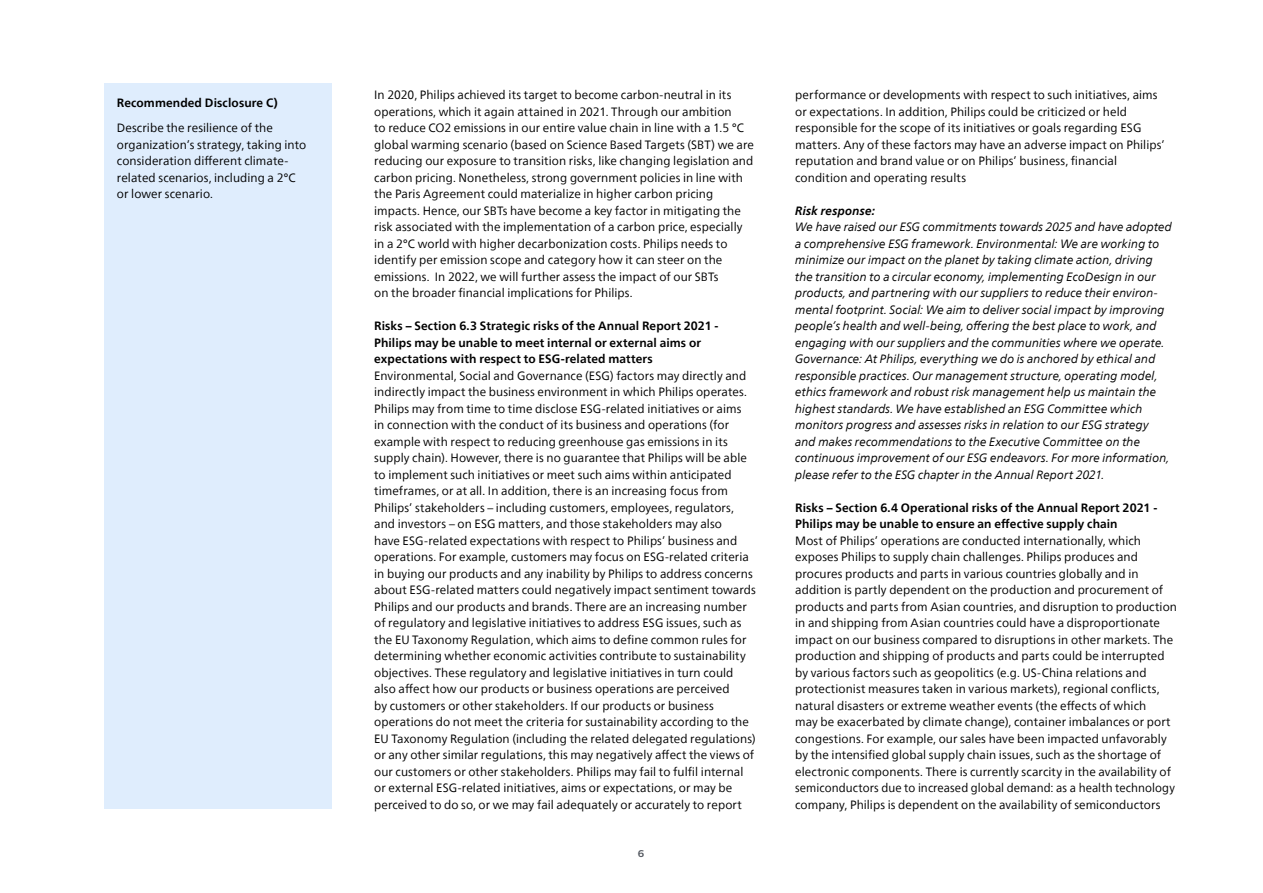
<style>
.page{position:relative;width:1263px;height:893px;background:#fff}
.page>*{position:absolute;margin:0;border:0;box-sizing:border-box;transform-origin:0 0}
.t1{font:12px/16.5px "Neue Frutiger World";letter-spacing:.005em;color:#000}
.t2{font:italic 12px/16.5px "Neue Frutiger World";letter-spacing:.005em;color:#000}
.t3{font:700 12px/16.5px "Neue Frutiger World";letter-spacing:.01em;color:#000}
.t4{font:italic 700 12px "Neue Frutiger World";letter-spacing:.02em;color:#000}
.t5{font:700 9.75px "Centrale Sans";color:#545860}
</style>
<div class="page">
<div style="left:104px;top:83px;width:228px;height:725px;background:#dfedfd"></div>
<p class="t3" style="left:117px;top:94px;width:162px">Recommended Disclosure C)</p>
<p class="t1" style="left:117px;top:120px;width:191px">Describe the resilience of the organization’s strategy, taking into consideration different climate&shy;related scenarios, including a 2°C or lower scenario.</p>
<p class="t1" style="left:374px;top:87px;width:381px">In 2020, Philips achieved its target to become carbon-neutral in its operations, which it again attained in 2021. Through our ambition<br>to reduce CO2 emissions in our entire value chain in line with a 1.5 °C global warming scenario (based on Science Based Targets (SBT) we are reducing our exposure to transition risks, like changing legislation and carbon pricing. Nonetheless, strong government policies in line with the Paris Agreement could materialize in higher carbon pricing impacts. Hence, our SBTs have become a key factor in mitigating the risk associated with the implementation of a carbon price, especially in a 2°C world with higher decarbonization costs. Philips needs to identify per emission scope and category how it can steer on the emissions. In 2022, we will further assess the impact of our SBTs<br>on the broader financial implications for Philips.</p>
<p class="t3" style="left:374px;top:317px;width:346px">Risks – Section 6.3 Strategic risks of the Annual Report 2021 -<br>Philips may be unable to meet internal or external aims or expectations with respect to ESG-related matters</p>
<p class="t1" style="left:374px;top:367px;width:383px">Environmental, Social and Governance (ESG) factors may directly and indirectly impact the business environment in which Philips operates.<br>Philips may from time to time disclose ESG-related initiatives or aims<br>in connection with the conduct of its business and operations (for example with respect to reducing greenhouse gas emissions in its supply chain). However, there is no guarantee that Philips will be able to implement such initiatives or meet such aims within anticipated timeframes, or at all. In addition, there is an increasing focus from Philips’ stakeholders – including customers, employees, regulators, and investors – on ESG matters, and those stakeholders may also<br>have ESG-related expectations with respect to Philips’ business and operations. For example, customers may focus on ESG-related criteria in buying our products and any inability by Philips to address concerns about ESG-related matters could negatively impact sentiment towards Philips and our products and brands. There are an increasing number of regulatory and legislative initiatives to address ESG issues, such as the EU Taxonomy Regulation, which aims to define common rules for determining whether economic activities contribute to sustainability objectives. These regulatory and legislative initiatives in turn could also affect how our products or business operations are perceived<br>by customers or other stakeholders. If our products or business operations do not meet the criteria for sustainability according to the EU Taxonomy Regulation (including the related delegated regulations) or any other similar regulations, this may negatively affect the views of our customers or other stakeholders. Philips may fail to fulfil internal or external ESG-related initiatives, aims or expectations, or may be perceived to do so, or we may fail adequately or accurately to report</p>
<p class="t5" style="left:638px;top:848px;width:8px">6</p>
<p class="t1" style="left:795px;top:87px;width:371px">performance or developments with respect to such initiatives, aims or expectations. In addition, Philips could be criticized or held responsible for the scope of its initiatives or goals regarding ESG matters. Any of these factors may have an adverse impact on Philips’ reputation and brand value or on Philips’ business, financial condition and operating results</p>
<p class="t4" style="left:795px;top:201px;width:81px">Risk response:</p>
<p class="t2" style="left:795px;top:218px;width:378px">We have raised our ESG commitments towards 2025 and have adopted a comprehensive ESG framework. Environmental: We are working to minimize our impact on the planet by taking climate action, driving the transition to a circular economy, implementing EcoDesign in our products, and partnering with our suppliers to reduce their environ&shy;mental footprint. Social: We aim to deliver social impact by improving people’s health and well-being, offering the best place to work, and engaging with our suppliers and the communities where we operate.<br>Governance: At Philips, everything we do is anchored by ethical and responsible practices. Our management structure, operating model, ethics framework and robust risk management help us maintain the highest standards. We have established an ESG Committee which monitors progress and assesses risks in relation to our ESG strategy and makes recommendations to the Executive Committee on the continuous improvement of our ESG endeavors. For more information, please refer to the ESG chapter in the Annual Report 2021.</p>
<p class="t3" style="left:795px;top:499px;width:364px">Risks – Section 6.4 Operational risks of the Annual Report 2021 -<br>Philips may be unable to ensure an effective supply chain</p>
<p class="t1" style="left:795px;top:532px;width:383px">Most of Philips’ operations are conducted internationally, which exposes Philips to supply chain challenges. Philips produces and procures products and parts in various countries globally and in addition is partly dependent on the production and procurement of products and parts from Asian countries, and disruption to production in and shipping from Asian countries could have a disproportionate impact on our business compared to disruptions in other markets. The production and shipping of products and parts could be interrupted by various factors such as geopolitics (e.g. US-China relations and protectionist measures taken in various markets), regional conflicts, natural disasters or extreme weather events (the effects of which<br>may be exacerbated by climate change), container imbalances or port congestions. For example, our sales have been impacted unfavorably by the intensified global supply chain issues, such as the shortage of electronic components. There is currently scarcity in the availability of semiconductors due to increased global demand: as a health technology company, Philips is dependent on the availability of semiconductors</p>
</div>
